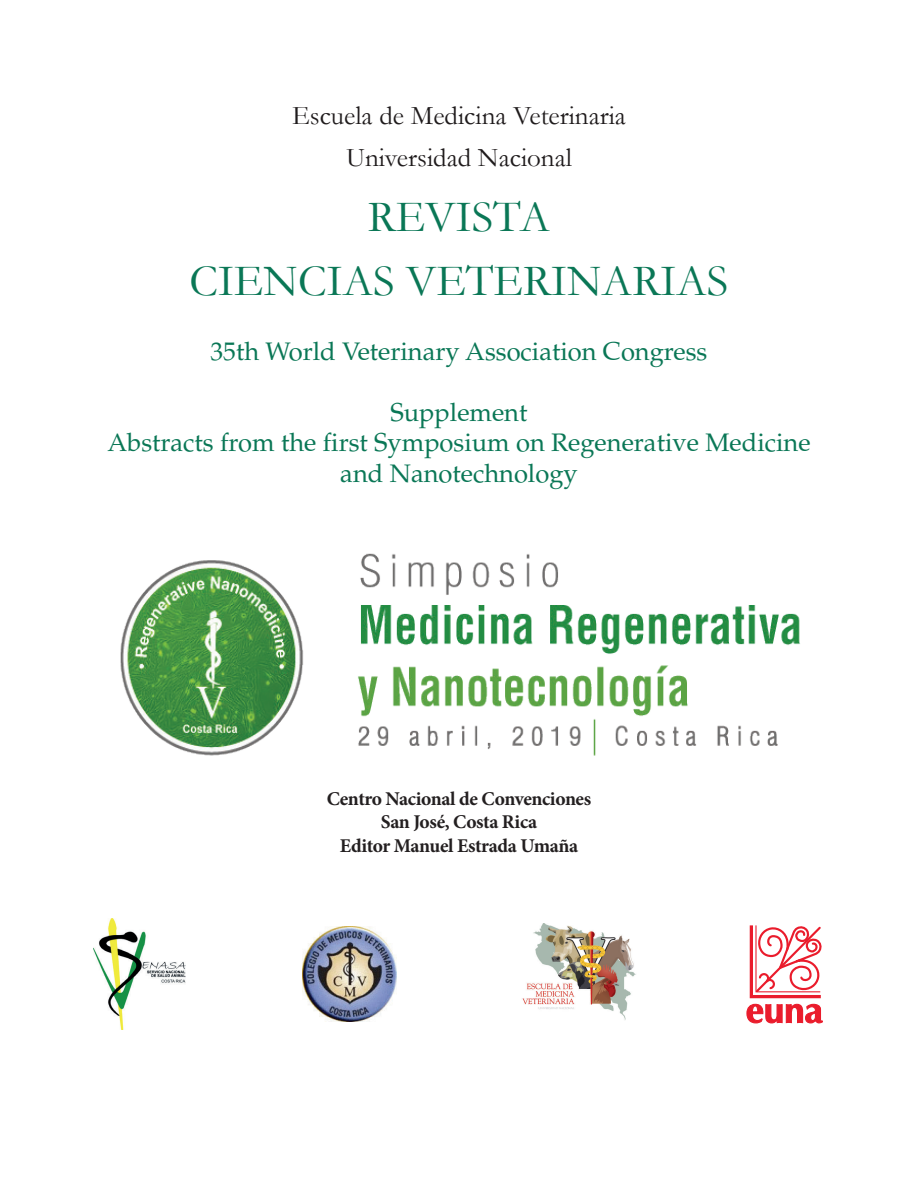
<style>
.page{position:relative;width:918px;height:1188px;background:#fff}
.page>*{position:absolute;margin:0;border:0;box-sizing:border-box;transform-origin:0 0}
.t1{font:45px/64.5px "Garamond";color:#0a7756;text-align:center}
.t2{font:27px/42px "Garamond";color:#1f1b1c;text-align:center}
.t3{font:25.5px/30.6px "Palatino";color:#0a7756;text-align:center}
.t4{font:700 19.5px/23.4px "Minion Pro";letter-spacing:-.02em;color:#231f20;text-align:center}
</style>
<div class="page">
<img style="left:120px;top:553px;width:680px;height:203px">
<svg style="left:746px;top:925px;width:77px;height:99px"></svg>
<img style="left:522px;top:923px;width:114px;height:97px">
<img style="left:302px;top:927px;width:94px;height:94px">
<img style="left:94px;top:918px;width:91px;height:112px">
<p class="t2" style="left:292px;top:94px;width:335px">Escuela de Medicina Veterinaria<br>Universidad Nacional</p>
<h1 class="t1" style="left:189px;top:183px;width:540px">REVISTA<br>CIENCIAS VETERINARIAS</h1>
<p class="t3" style="left:211px;top:336px;width:498px">35th World Veterinary Association Congress</p>
<p class="t3" style="left:107px;top:397px;width:705px">Supplement<br>Abstracts from the first Symposium on Regenerative Medicine and Nanotechnology</p>
<p class="t4" style="left:327px;top:787px;width:266px">Centro Nacional de Convenciones<br>San José, Costa Rica<br>Editor Manuel Estrada Umaña</p>
</div>
